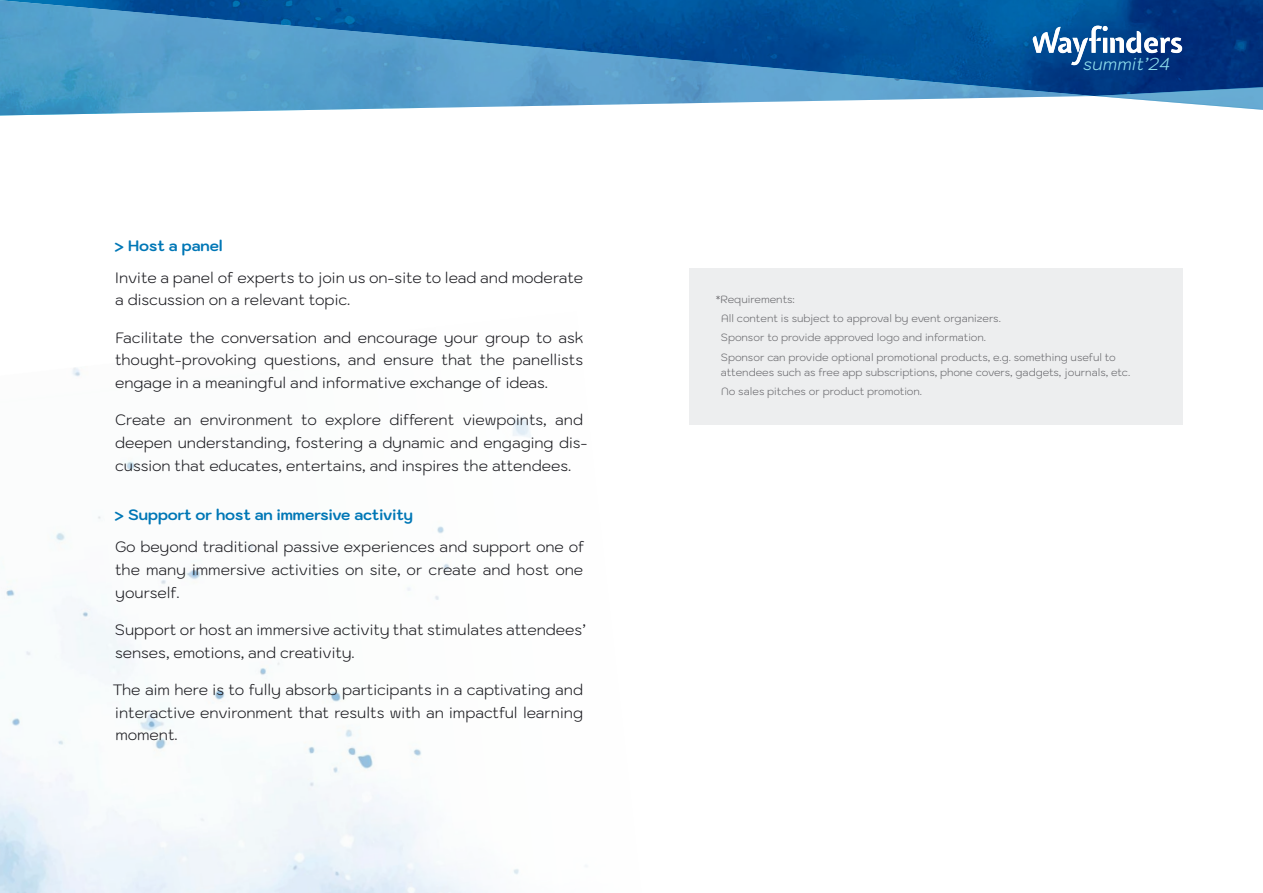
<style>
.page{position:relative;width:1263px;height:893px;background:#fff}
.page>*{position:absolute;margin:0;border:0;box-sizing:border-box;transform-origin:0 0}
.t1{font:italic 300 17.25px "Kodchasan";color:#90e0ef}
.t2{font:300 15px/22.8px "Kodchasan";color:#1c1c21}
.t3{font:700 15px "Kodchasan";color:#0077b6}
.t4{font:300 10.5px/19.2px "Kodchasan";color:#6b6b6f}
</style>
<div class="page">
<img style="left:0;top:367px;width:587px;height:526px">
<img style="left:0;top:0;width:1263px;height:116px">
<div style="left:689px;top:269px;width:493px;height:156px;background:#edeeef"></div>
<svg style="left:1032px;top:26px;width:150px;height:39px"></svg>
<p class="t3" style="left:115px;top:237px;width:110px">&gt; Host a panel</p>
<p class="t2" style="left:115px;top:266px;width:470px">Invite a panel of experts to join us on-site to lead and moderate a discussion on a relevant topic.</p>
<p class="t2" style="left:115px;top:326px;width:470px;text-align:justify">Facilitate the conversation and encourage your group to ask thought-provoking questions, and ensure that the panellists engage in a meaningful and informative exchange of ideas.</p>
<p class="t2" style="left:115px;top:409px;width:474px">Create an environment to explore different viewpoints, and deepen understanding, fostering a dynamic and engaging dis&shy;cussion that educates, entertains, and inspires the attendees.</p>
<p class="t3" style="left:115px;top:506px;width:300px">&gt; Support or host an immersive activity</p>
<p class="t2" style="left:115px;top:535px;width:471px;text-align:justify">Go beyond traditional passive experiences and support one of the many immersive activities on site, or create and host one yourself.</p>
<p class="t2" style="left:115px;top:618px;width:472px">Support or host an immersive activity that stimulates attendees’ senses, emotions, and creativity.</p>
<p class="t2" style="left:113px;top:678px;width:472px;text-align:justify">The aim here is to fully absorb participants in a captivating and interactive environment that results with an impactful learning moment.</p>
<p class="t1" style="left:1082px;top:50px;width:94px">summit’24</p>
<p class="t4" style="left:721px;top:290px;width:396px;text-indent:-5px">*Requirements:<br>All content is subject to approval by event organizers.<br>Sponsor to provide approved logo and information.<br>Sponsor can provide optional promotional products, e.g. something useful to</p>
<p class="t4" style="left:721px;top:362px;width:411px">attendees such as free app subscriptions, phone covers, gadgets, journals, etc.<br>No sales pitches or product promotion.</p>
</div>
